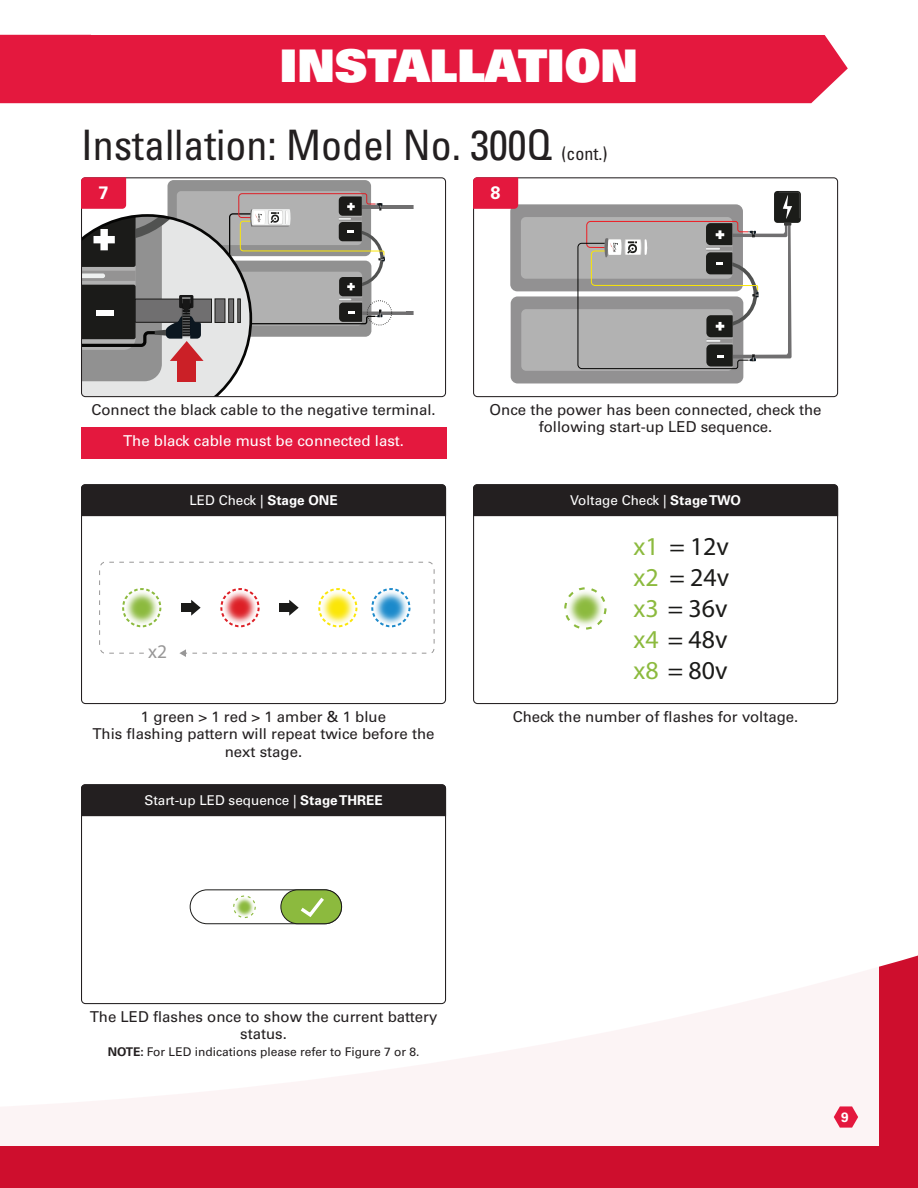
<style>
.page{position:relative;width:918px;height:1188px;background:#fff}
.page>*{position:absolute;margin:0;border:0;box-sizing:border-box;transform-origin:0 0}
.t1{font:45px "Univers LT Std X Black";color:#fff}
.Labels{font:condensed 42px "Univers LT Std";color:#231f20}
.t2{font:25.8px/31px "Univers LT Std";color:#1b1b19;text-align:justify}
.t3{font:700 19.5px "Univers LT Std";color:#989797}
.Labels-2{font:condensed 18px "Univers LT Std";color:#231f20}
.t4{font:700 18px "Univers LT Std";color:#fff}
.Labels-3{font:15px/17.2px "Univers LT Std";color:#231f20;text-align:center}
.Labels-4{font:15px "Univers LT Std";color:#fff}
.t5{font:13.5px "Univers LT Std";color:#fff}
.t6{font:700 13.5px "Univers LT Std";color:#fff}
.Labels-5{font:12px "Univers LT Std";color:#231f20}
.s1{font-weight:700}
.s2{color:#8cba3e}
</style>
<div class="page">
<div style="left:0;top:955px;width:918px;height:233px;background:#ce0e2d"></div>
<div style="left:0;top:857px;width:879px;height:289px;background:#fff"></div>
<div style="left:135px;top:35px;width:713px;height:68px;background:#e4183e"></div>
<div style="left:0;top:35px;width:135px;height:68px;background:#e4183e"></div>
<div style="left:510px;top:204px;width:233px;height:87px;background:#929192;border-radius:7px"></div>
<div style="left:511px;top:296px;width:232px;height:87px;background:#929192;border-radius:7px"></div>
<svg style="left:774px;top:191px;width:27px;height:32px"></svg>
<div style="left:521px;top:309px;width:212px;height:62px;background:#b2b2b2;border-radius:5px"></div>
<div style="left:521px;top:217px;width:211px;height:62px;background:#b2b2b2;border-radius:5px"></div>
<svg style="left:577px;top:192px;width:223px;height:177px"></svg>
<div style="left:473px;top:177px;width:365px;height:220px;border:1px solid #231f20;border-radius:4px"></div>
<hr style="left:362px;top:312px;width:44px;height:3px;background:#706f70">
<hr style="left:362px;top:205px;width:44px;height:4px;background:#706f70">
<svg style="left:407px;top:205px;width:7px;height:4px"></svg>
<svg style="left:407px;top:312px;width:7px;height:3px"></svg>
<div style="left:367px;top:300px;width:25px;height:25px;border:1px dashed #1b1b19;border-radius:50%"></div>
<svg style="left:81px;top:177px;width:304px;height:220px"></svg>
<div style="left:97px;top:186px;width:13px;height:14px;background:#e4183e"></div>
<svg style="left:473px;top:177px;width:45px;height:32px"></svg>
<div style="left:489px;top:186px;width:13px;height:14px;background:#e4183e"></div>
<div style="left:81px;top:427px;width:365px;height:31px;background:#e4183e"></div>
<svg style="left:99px;top:561px;width:336px;height:96px"></svg>
<div style="left:81px;top:484px;width:365px;height:32px;background:#231f20"></div>
<img style="left:564px;top:587px;width:40px;height:42px">
<div style="left:564px;top:587px;width:43px;height:43px;border:2px dashed #8cba3e;border-radius:50%"></div>
<div style="left:473px;top:484px;width:365px;height:32px;background:#231f20"></div>
<div style="left:190px;top:889px;width:152px;height:35px;border:1px solid #1b1b19;border-radius:17px"></div>
<div style="left:281px;top:890px;width:61px;height:34px;background:#8cba3e;border-radius:17px"></div>
<div style="left:280px;top:889px;width:62px;height:35px;border:1px solid #1b1b19;border-radius:17px"></div>
<img style="left:220px;top:889px;width:49px;height:36px">
<div style="left:233px;top:895px;width:23px;height:23px;border:1px dashed #8cba3e;border-radius:50%"></div>
<svg style="left:300px;top:897px;width:24px;height:20px"></svg>
<div style="left:81px;top:784px;width:365px;height:32px;background:#231f20"></div>
<svg style="left:834px;top:1106px;width:24px;height:22px"></svg>
<p class="t1" style="left:280px;top:36px;width:360px">INSTALLATION</p>
<p class="Labels" style="left:81px;top:118px;width:473px">Installation: Model No. 300Q</p>
<p class="t4" style="left:99px;top:182px;width:12px">7</p>
<p class="t4" style="left:491px;top:182px;width:12px">8</p>
<p class="Labels-2" style="left:562px;top:142px;width:48px">(cont.)</p>
<p class="Labels-3" style="left:91px;top:401px;width:346px">Connect the black cable to the negative terminal.</p>
<p class="Labels-4" style="left:123px;top:431px;width:282px">The black cable must be connected last.</p>
<p class="t5" style="left:189px;top:492px;width:150px">LED Check | <span class="s1">Stage ONE</span></p>
<p class="t3" style="left:148px;top:640px;width:20px">x2</p>
<p class="Labels-3" style="left:490px;top:401px;width:333px">Once the power has been connected, check the following start-up LED sequence.</p>
<p class="t5" style="left:570px;top:492px;width:172px">Voltage Check | <span class="s1">Stage TWO</span></p>
<p class="t2" style="left:633px;top:530px;width:97px"><span class="s2">x1</span> = 12v <span class="s2">x2</span> = 24v <span class="s2">x3</span> = 36v <span class="s2">x4</span> = 48v <span class="s2">x8</span> = 80v</p>
<p class="Labels-3" style="left:92px;top:708px;width:344px">1 green &gt; 1 red &gt; 1 amber &amp; 1 blue<br>This flashing pattern will repeat twice before the next stage.</p>
<p class="Labels-3" style="left:513px;top:708px;width:287px">Check the number of flashes for voltage.</p>
<p class="t5" style="left:144px;top:792px;width:240px">Start-up LED sequence | <span class="s1">Stage THREE</span></p>
<p class="Labels-3" style="left:90px;top:1008px;width:349px">The LED flashes once to show the current battery status.</p>
<p class="Labels-5" style="left:108px;top:1045px;width:313px"><span class="s1">NOTE:</span> For LED indications please refer to Figure 7 or 8.</p>
<p class="t6" style="left:841px;top:1109px;width:9px">9</p>
</div>
